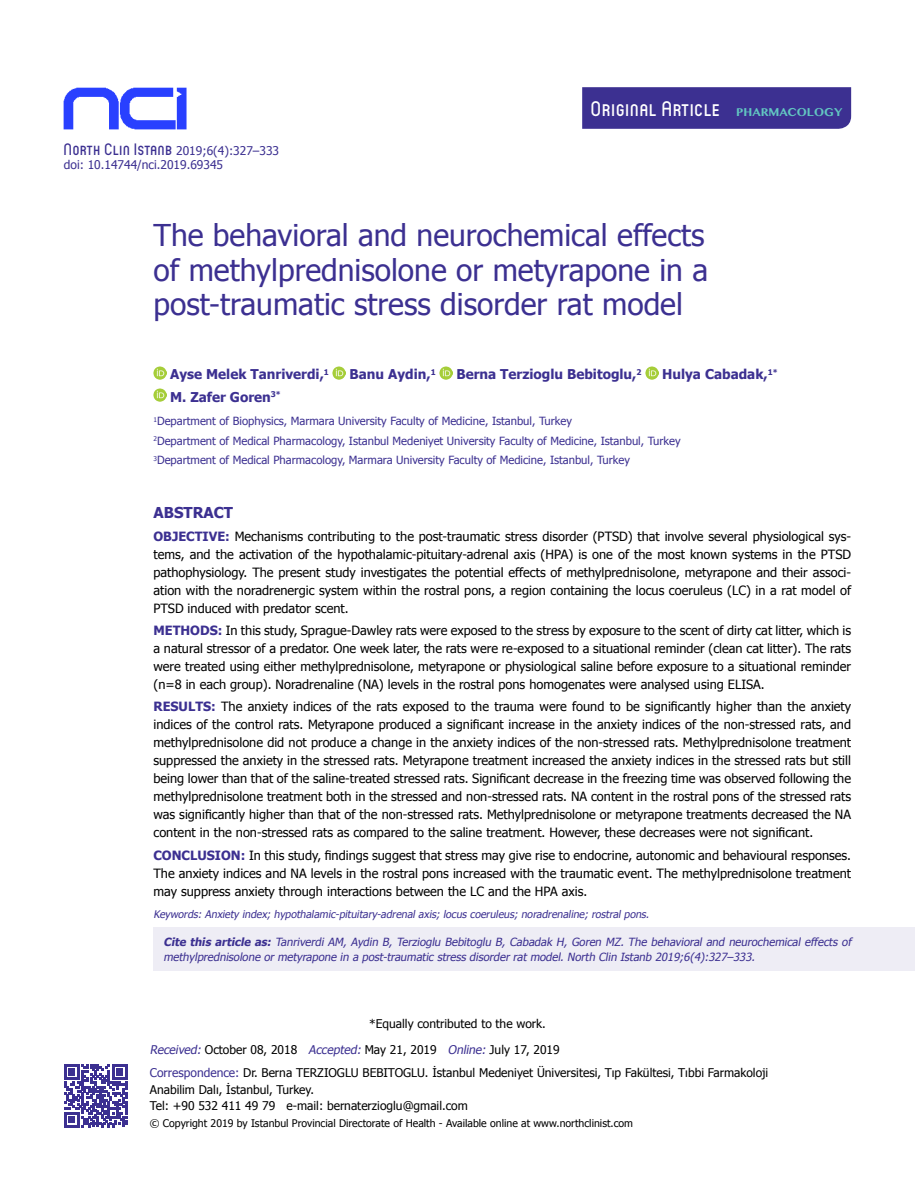
<style>
.page{position:relative;width:915px;height:1191px;background:#fff}
.page>*{position:absolute;margin:0;border:0;box-sizing:border-box;transform-origin:0 0}
.t1{font:30px/34.5px "Tahoma";color:#3c3091;text-align:justify}
.t2{font:500 21px "Circula";letter-spacing:.055em;color:#fff}
.t3{font:700 15px "Tahoma";color:#3c3091}
.t4{font:700 13.5px "Tahoma";color:#3c3091}
.t5{font:12.75px/18px "Tahoma";color:#000;text-align:justify}
.t6{font:12px/23px "Tahoma";color:#000}
.t7{font:12px/14.4px "Tahoma";color:#3c3091}
.t8{font:11.25px/19.5px "Tahoma";color:#3c3091}
.t9{font:italic 11.25px/15px "Tahoma";color:#3c3091}
.t10{font:italic 10.5px "Tahoma";color:#3c3091}
.t11{font:10.5px "Tahoma";color:#000}
.s1{font-family:"Circula";font-weight:500;font-size:16.5px}
.s2{font-family:"Tamil MN";font-weight:700;font-size:11.25px;color:#62c6c1}
.s3{font-weight:700;color:#3c3091}
.s4{font-weight:700}
.s5{font-style:italic;color:#3c3091}
.s6{color:#3c3091}
</style>
<div class="page">
<svg style="left:153px;top:366px;width:13px;height:13px"></svg>
<svg style="left:333px;top:366px;width:12px;height:13px"></svg>
<svg style="left:439px;top:366px;width:13px;height:13px"></svg>
<svg style="left:645px;top:366px;width:13px;height:13px"></svg>
<svg style="left:153px;top:389px;width:13px;height:12px"></svg>
<img style="left:63px;top:87px;width:124px;height:42px">
<div style="left:582px;top:87px;width:268px;height:42px;background:#3c3091"></div>
<svg style="left:64px;top:1064px;width:63px;height:63px"></svg>
<div style="left:153px;top:927px;width:761px;height:44px;background:#eeedf5"></div>
<p class="t7" style="left:64px;top:143px;width:217px"><span class="s1">North Clin Istanb</span> 2019;6(4):327–333 doi: 10.14744/nci.2019.69345</p>
<h2 class="t2" style="left:590px;top:96px;width:253px">Orıgınal Article <span class="s2">PHARMACOLOGY</span></h2>
<h1 class="t1" style="left:153px;top:217px;width:556px">The behavioral and neurochemical effects of methylprednisolone or metyrapone in a post-traumatic stress disorder rat model</h1>
<p class="t4" style="left:170px;top:365px;width:160px">Ayse Melek Tanriverdi,<sup>1</sup></p>
<p class="t4" style="left:349px;top:365px;width:88px">Banu Aydin,<sup>1</sup></p>
<p class="t4" style="left:456px;top:365px;width:186px">Berna Terzioglu Bebitoglu,<sup>2</sup></p>
<p class="t4" style="left:662px;top:365px;width:117px">Hulya Cabadak,<sup>1*</sup></p>
<p class="t4" style="left:170px;top:387px;width:112px">M. Zafer Goren<sup>3*</sup></p>
<p class="t8" style="left:153px;top:411px;width:528px"><sup>1</sup>Department of Biophysics, Marmara University Faculty of Medicine, Istanbul, Turkey<br><sup>2</sup>Department of Medical Pharmacology, Istanbul Medeniyet University Faculty of Medicine, Istanbul, Turkey<br><sup>3</sup>Department of Medical Pharmacology, Marmara University Faculty of Medicine, Istanbul, Turkey</p>
<p class="t3" style="left:153px;top:502px;width:81px">ABSTRACT</p>
<p class="t5" style="left:153px;top:526px;width:699px"><span class="s3">OBJECTIVE:</span> Mechanisms contributing to the post-traumatic stress disorder (PTSD) that involve several physiological sys&shy;tems, and the activation of the hypothalamic-pituitary-adrenal axis (HPA) is one of the most known systems in the PTSD pathophysiology. The present study investigates the potential effects of methylprednisolone, metyrapone and their associ&shy;ation with the noradrenergic system within the rostral pons, a region containing the locus coeruleus (LC) in a rat model of PTSD induced with predator scent.</p>
<p class="t5" style="left:153px;top:621px;width:699px"><span class="s3">METHODS:</span> In this study, Sprague-Dawley rats were exposed to the stress by exposure to the scent of dirty cat litter, which is a natural stressor of a predator. One week later, the rats were re-exposed to a situational reminder (clean cat litter). The rats were treated using either methylprednisolone, metyrapone or physiological saline before exposure to a situational reminder (n=8 in each group). Noradrenaline (NA) levels in the rostral pons homogenates were analysed using ELISA.</p>
<p class="t5" style="left:153px;top:697px;width:699px"><span class="s3">RESULTS:</span> The anxiety indices of the rats exposed to the trauma were found to be significantly higher than the anxiety indices of the control rats. Metyrapone produced a significant increase in the anxiety indices of the non-stressed rats, and methylprednisolone did not produce a change in the anxiety indices of the non-stressed rats. Methylprednisolone treatment suppressed the anxiety in the stressed rats. Metyrapone treatment increased the anxiety indices in the stressed rats but still being lower than that of the saline-treated stressed rats. Significant decrease in the freezing time was observed following the methylprednisolone treatment both in the stressed and non-stressed rats. NA content in the rostral pons of the stressed rats was significantly higher than that of the non-stressed rats. Methylprednisolone or metyrapone treatments decreased the NA content in the non-stressed rats as compared to the saline treatment. However, these decreases were not significant.</p>
<p class="t5" style="left:153px;top:845px;width:699px"><span class="s3">CONCLUSION:</span> In this study, findings suggest that stress may give rise to endocrine, autonomic and behavioural responses.<br>The anxiety indices and NA levels in the rostral pons increased with the traumatic event. The methylprednisolone treatment may suppress anxiety through interactions between the LC and the HPA axis.</p>
<p class="t10" style="left:153px;top:907px;width:499px">Keywords: Anxiety index; hypothalamic-pituitary-adrenal axis; locus coeruleus; noradrenaline; rostral pons.</p>
<p class="t9" style="left:163px;top:933px;width:691px"><span class="s4">Cite this article as:</span> Tanriverdi AM, Aydin B, Terzioglu Bebitoglu B, Cabadak H, Goren MZ. The behavioral and neurochemical effects of methylprednisolone or metyrapone in a post-traumatic stress disorder rat model. North Clin Istanb 2019;6(4):327–333.</p>
<p class="t6" style="left:369px;top:1011px;width:178px">*Equally contributed to the work.</p>
<p class="t6" style="left:150px;top:1038px;width:619px"><span class="s5">Received:</span> October 08, 2018 <span class="s5">Accepted:</span> May 21, 2019 <span class="s5">Online:</span> July 17, 2019<br><span class="s6">Correspondence:</span> Dr. Berna TERZIOGLU BEBITOGLU. İstanbul Medeniyet Üniversitesi, Tıp Fakültesi, Tıbbi Farmakoloji</p>
<p class="t6" style="left:150px;top:1080px;width:319px;line-height:16.5px">Anabilim Dalı, İstanbul, Turkey.<br>Tel: +90 532 411 49 79 e-mail: bernaterzioglu@gmail.com</p>
<p class="t11" style="left:150px;top:1116px;width:484px">© Copyright 2019 by Istanbul Provincial Directorate of Health - Available online at www.northclinist.com</p>
</div>
